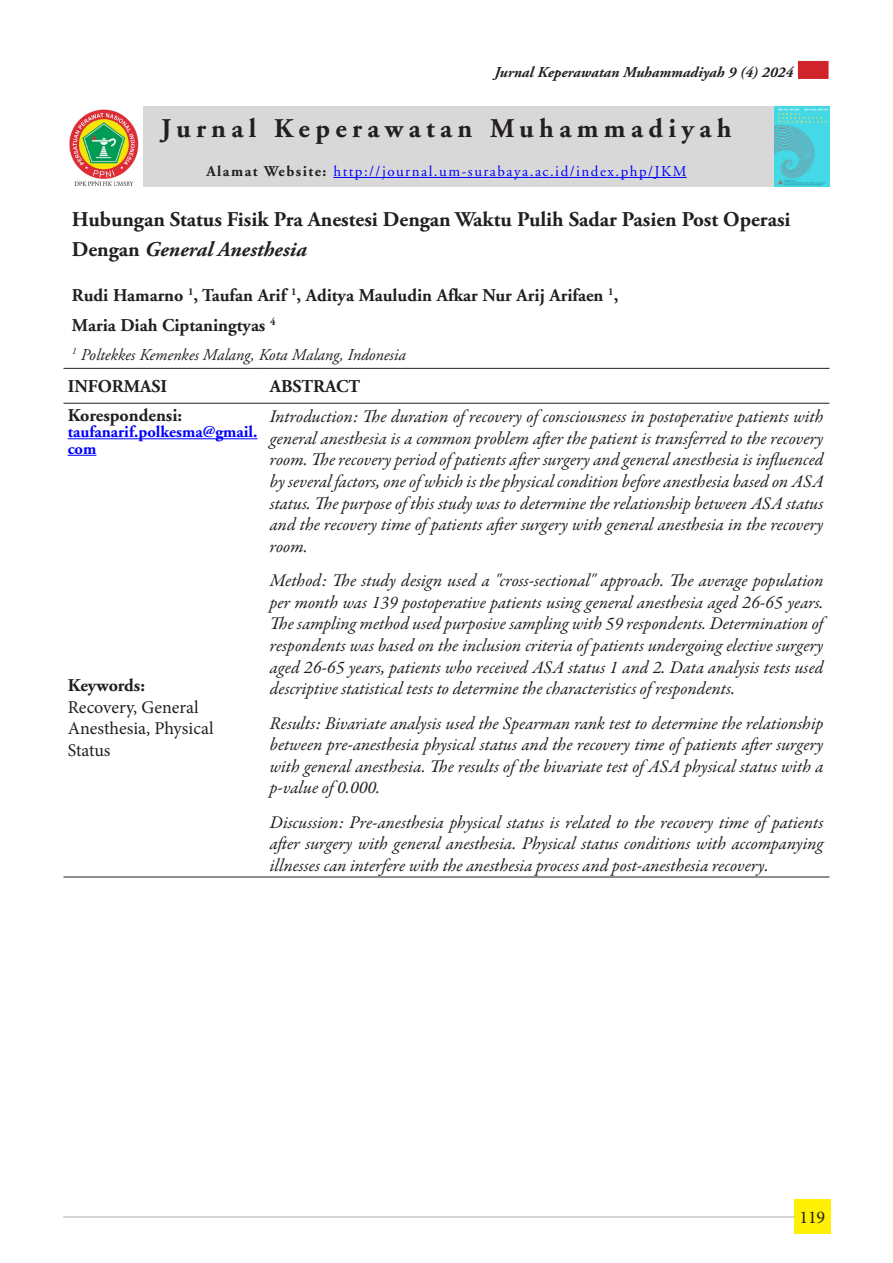
<style>
.page{position:relative;width:893px;height:1263px;background:#fff}
.page>*{position:absolute;margin:0;border:0;box-sizing:border-box;transform-origin:0 0}
.t1{font:700 27px "Adobe Garamond";letter-spacing:.2em;color:#231f20}
.t2{font:700 21px/30px "Adobe Garamond Pro";color:#231f20}
.t3{font:italic 18px/21.6px "Garamond Premr Pro";letter-spacing:-.005em;color:#231f20;text-align:justify}
.t4{font:700 18px "Adobe Garamond";color:#231f20}
.t5{font:18px/21.6px "Minion Pro";color:#231f20}
.t6{font:italic 16.5px "Adobe Garamond";color:#231f20}
.t7{font:700 16.5px/16.5px "Adobe Garamond";color:#00f}
.t8{font:15px "Adobe Garamond";letter-spacing:.1em;color:#00f}
.t9{font:italic 700 15px "Adobe Garamond";color:#231f20}
.s1{font-weight:700;color:#231f20}
.s2{font-style:italic}
</style>
<div class="page">
<div style="left:794px;top:1199px;width:36px;height:34px;background:#fff101"></div>
<div style="left:798px;top:61px;width:30px;height:18px;background:#d1232a"></div>
<hr style="left:63px;top:1216px;width:731px;height:1px;background:#a8a9ad">
<div style="left:63px;top:106px;width:766px;height:81px;background:#d8d8d8"></div>
<hr style="left:63px;top:877px;width:201px;height:1px;background:#231f20">
<hr style="left:264px;top:877px;width:565px;height:1px;background:#231f20">
<hr style="left:63px;top:368px;width:201px;height:1px;background:#231f20">
<hr style="left:264px;top:368px;width:565px;height:1px;background:#231f20">
<hr style="left:63px;top:403px;width:201px;height:1px;background:#231f20">
<hr style="left:264px;top:403px;width:565px;height:1px;background:#231f20">
<hr style="left:333px;top:177px;width:354px;height:1px;background:#00f">
<hr style="left:68px;top:438px;width:190px;height:1px;background:#00f">
<svg style="left:68px;top:455px;width:28px;height:1px"></svg>
<img style="left:775px;top:106px;width:54px;height:81px">
<img style="left:64px;top:106px;width:78px;height:81px">
<p class="t9" style="left:495px;top:64px;width:300px">Jurnal Keperawatan Muhammadiyah 9 (4) 2024</p>
<p class="t1" style="left:161px;top:114px;width:572px">Jurnal Keperawatan Muhammadiyah</p>
<p class="t8" style="left:206px;top:163px;width:482px"><span class="s1">Alamat Website:</span> http://journal.um-surabaya.ac.id/index.php/JKM</p>
<p class="t2" style="left:72px;top:204px;width:720px">Hubungan Status Fisik Pra Anestesi Dengan Waktu Pulih Sadar Pasien Post Operasi<br>Dengan <span class="s2">General Anesthesia</span></p>
<p class="t4" style="left:72px;top:285px;width:548px">Rudi Hamarno <sup>1</sup>, Taufan Arif <sup>1</sup>, Aditya Mauludin Afkar Nur Arij Arifaen <sup>1</sup>,</p>
<p class="t4" style="left:72px;top:315px;width:205px">Maria Diah Ciptaningtyas <sup>4</sup></p>
<p class="t6" style="left:72px;top:346px;width:335px"><sup>1</sup> Poltekkes Kemenkes Malang, Kota Malang, Indonesia</p>
<p class="t4" style="left:68px;top:377px;width:101px">INFORMASI</p>
<p class="t4" style="left:270px;top:377px;width:92px">ABSTRACT</p>
<p class="t4" style="left:68px;top:405px;width:116px">Korespondensi:</p>
<p class="t7" style="left:68px;top:424px;width:191px">taufanarif.polkesma@gmail. com</p>
<p class="t3" style="left:270px;top:407px;width:555px">Introduction: The duration of recovery of consciousness in postoperative patients with general anesthesia is a common problem after the patient is transferred to the recovery room. The recovery period of patients after surgery and general anesthesia is influenced by several factors, one of which is the physical condition before anesthesia based on ASA status. The purpose of this study was to determine the relationship between ASA status and the recovery time of patients after surgery with general anesthesia in the recovery room.</p>
<p class="t3" style="left:270px;top:571px;width:555px">Method: The study design used a "cross-sectional" approach. The average population per month was 139 postoperative patients using general anesthesia aged 26-65 years.<br>The sampling method used purposive sampling with 59 respondents. Determination of respondents was based on the inclusion criteria of patients undergoing elective surgery aged 26-65 years, patients who received ASA status 1 and 2. Data analysis tests used descriptive statistical tests to determine the characteristics of respondents.</p>
<p class="t3" style="left:270px;top:713px;width:555px">Results: Bivariate analysis used the Spearman rank test to determine the relationship between pre-anesthesia physical status and the recovery time of patients after surgery with general anesthesia. The results of the bivariate test of ASA physical status with a p-value of 0.000.</p>
<p class="t3" style="left:270px;top:812px;width:555px">Discussion: Pre-anesthesia physical status is related to the recovery time of patients after surgery with general anesthesia. Physical status conditions with accompanying illnesses can interfere with the anesthesia process and post-anesthesia recovery.</p>
<p class="t4" style="left:68px;top:676px;width:79px">Keywords:</p>
<p class="t5" style="left:68px;top:696px;width:147px">Recovery, General<br>Anesthesia, Physical<br>Status</p>
<p class="t5" style="left:799px;top:1206px;width:27px">119</p>
</div>
